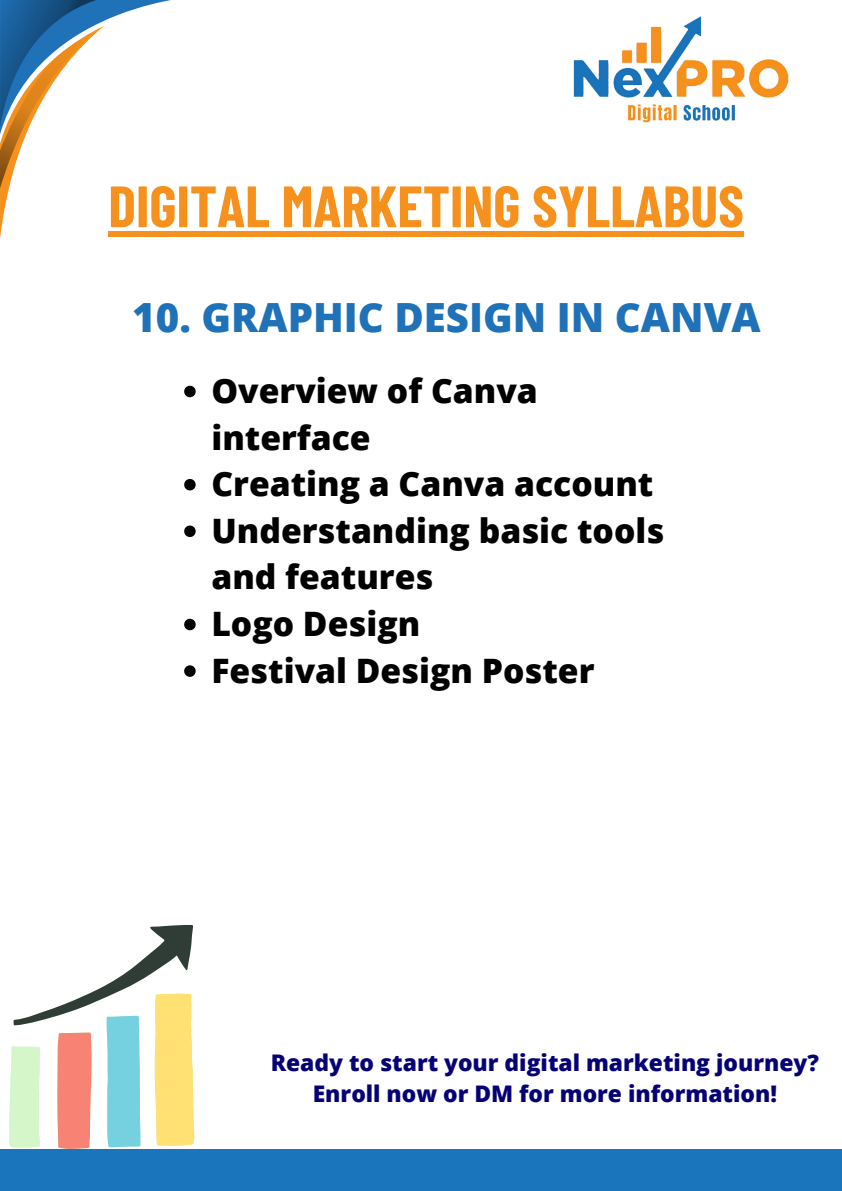
<style>
.page{position:relative;width:842px;height:1191px;background:#fff}
.page>*{position:absolute;margin:0;border:0;box-sizing:border-box;transform-origin:0 0}
.t1{font:700 58.1px "Barlow Condensed";color:#f5911c}
.t2{font:800 40.2px "Open Sans";color:#1f71b8}
.t3{font:800 33.6px/46.6px "Open Sans";color:#000}
.t4{font:800 22.9px/31.5px "Open Sans";color:#060076;text-align:center}
</style>
<div class="page">
<div style="left:108px;top:231px;width:636px;height:5px;background:#f5911c"></div>
<img style="left:573px;top:16px;width:216px;height:107px">
<svg style="left:0;top:0;width:204px;height:239px"></svg>
<div style="left:0;top:1148px;width:842px;height:42px;background:#1b75bc"></div>
<svg style="left:9px;top:924px;width:185px;height:224px"></svg>
<svg style="left:184px;top:386px;width:12px;height:11px"></svg>
<svg style="left:184px;top:479px;width:12px;height:11px"></svg>
<svg style="left:184px;top:525px;width:12px;height:12px"></svg>
<svg style="left:184px;top:618px;width:12px;height:12px"></svg>
<svg style="left:184px;top:665px;width:12px;height:11px"></svg>
<p class="t1" style="left:108px;top:169px;width:637px">DIGITAL MARKETING SYLLABUS</p>
<p class="t2" style="left:132px;top:289px;width:630px">10. GRAPHIC DESIGN IN CANVA</p>
<p class="t3" style="left:211px;top:366px;width:328px">Overview of Canva interface</p>
<p class="t3" style="left:211px;top:460px;width:443px">Creating a Canva account</p>
<p class="t3" style="left:211px;top:506px;width:454px">Understanding basic tools and features</p>
<p class="t3" style="left:211px;top:599px;width:210px">Logo Design</p>
<p class="t3" style="left:211px;top:646px;width:385px">Festival Design Poster</p>
<p class="t4" style="left:271px;top:1045px;width:550px">Ready to start your digital marketing journey?<br>Enroll now or DM for more information!</p>
</div>
